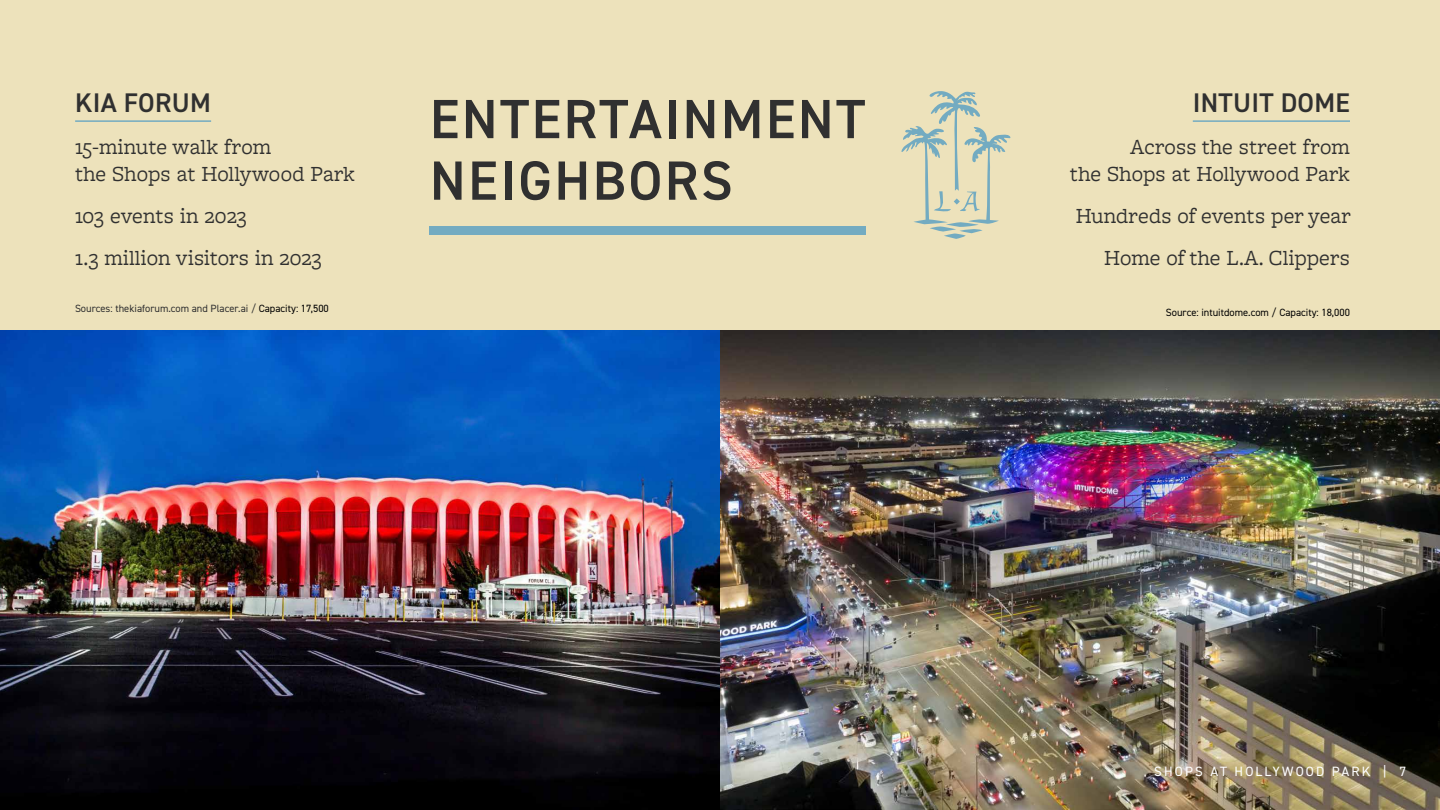
<style>
.page{position:relative;width:1440px;height:810px;background:#fff}
.page>*{position:absolute;margin:0;border:0;box-sizing:border-box;transform-origin:0 0}
.t1{font:600 55.43px/61.6px "DIN2014";letter-spacing:.045em;color:#303030}
.t2{font:600 27px "DIN2014";letter-spacing:.01em;color:#303030}
.t3{font:22.5px/27px "Freight Macro Pro";color:#303030}
.t4{font:13.5px "DIN2014";letter-spacing:.16em;color:#fff}
.t5{font:10.5px "DIN2014";color:#303030}
.t6{font:10.5px "DIN2014";color:#000}
.s1{color:#000}
</style>
<div class="page">
<div style="left:0;top:0;width:1440px;height:346px;background:#ede2bb"></div>
<img style="left:0;top:330px;width:1440px;height:480px">
<svg style="left:901px;top:91px;width:110px;height:148px"></svg>
<div style="left:430px;top:226px;width:436px;height:9px;background:#73abc1"></div>
<hr style="left:75px;top:120px;width:136px;height:2px;background:#73abc1">
<hr style="left:1193px;top:120px;width:157px;height:2px;background:#73abc1">
<p class="t2" style="left:75px;top:85px;width:137px">KIA FORUM</p>
<p class="t3" style="left:75px;top:133px;width:282px">15-minute walk from<br>the Shops at Hollywood Park</p>
<p class="t3" style="left:75px;top:194px;width:248px;line-height:42px">103 events in 2023<br>1.3 million visitors in 2023</p>
<p class="t5" style="left:75px;top:301px;width:255px">Sources: thekiaforum.com and Placer.ai / <span class="s1">Capacity: 17,500</span></p>
<h1 class="t1" style="left:430px;top:87px;width:437px">ENTERTAINMENT<br>NEIGHBORS</h1>
<p class="t2" style="left:1193px;top:85px;width:159px">INTUIT DOME</p>
<p class="t3" style="left:1070px;top:133px;width:282px;text-align:right">Across the street from<br>the Shops at Hollywood Park</p>
<p class="t3" style="left:1076px;top:194px;width:277px;line-height:42px;text-align:right">Hundreds of events per year<br>Home of the L.A. Clippers</p>
<p class="t6" style="left:1166px;top:306px;width:186px">Source: intuitdome.com / Capacity: 18,000</p>
<p class="t4" style="left:1154px;top:763px;width:254px">SHOPS AT HOLLYWOOD PARK | 7</p>
</div>
